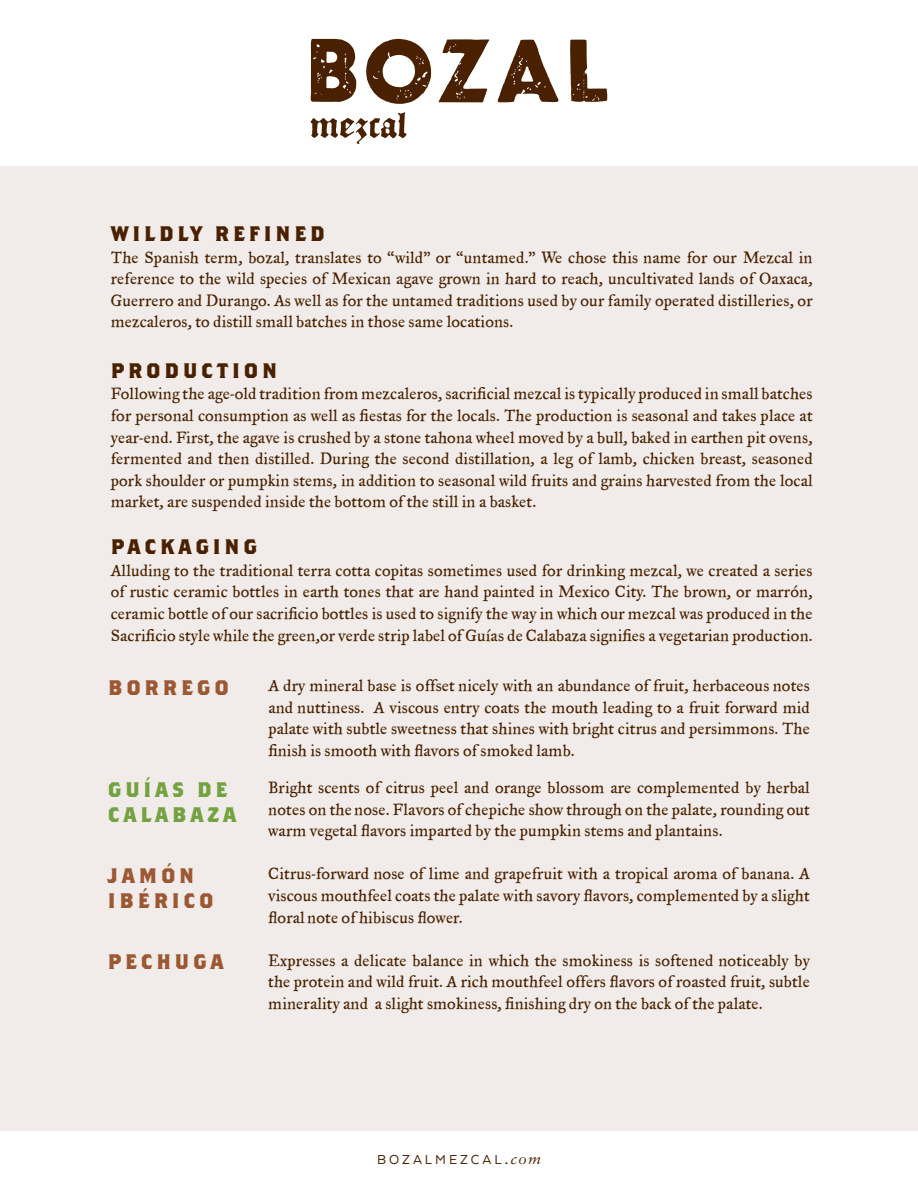
<style>
.page{position:relative;width:918px;height:1188px;background:#fff}
.page>*{position:absolute;margin:0;border:0;box-sizing:border-box;transform-origin:0 0}
.t1{font:700 21px "Brothers";letter-spacing:.18em;color:#4a2100}
.t2{font:700 21px/25.2px "Brothers";letter-spacing:.18em;color:#9c5733}
.t3{font:700 21px/25.2px "Brothers";letter-spacing:.18em;color:#73a241}
.t4{font:18px/21.6px "Historical Fell Type Roman";letter-spacing:.01em;color:#4a2100;text-align:justify}
.t5{font:15px "Texta";letter-spacing:.2em;color:#4a2100}
.s1{font-family:"Sabon";font-style:italic}
</style>
<div class="page">
<div style="left:0;top:166px;width:918px;height:965px;background:#f1ece9"></div>
<svg style="left:311px;top:39px;width:296px;height:65px"></svg>
<svg style="left:311px;top:112px;width:96px;height:32px"></svg>
<p class="t1" style="left:111px;top:221px;width:215px">WILDLY REFINED</p>
<p class="t4" style="left:111px;top:246px;width:703px">The Spanish term, bozal, translates to “wild” or “untamed.” We chose this name for our Mezcal in reference to the wild species of Mexican agave grown in hard to reach, uncultivated lands of Oaxaca, Guerrero and Durango. As well as for the untamed traditions used by our family operated distilleries, or mezcaleros, to distill small batches in those same locations.</p>
<p class="t1" style="left:111px;top:358px;width:168px">PRODUCTION</p>
<p class="t4" style="left:111px;top:383px;width:703px">Following the age-old tradition from mezcaleros, sacrificial mezcal is typically produced in small batches for personal consumption as well as fiestas for the locals. The production is seasonal and takes place at year-end. First, the agave is crushed by a stone tahona wheel moved by a bull, baked in earthen pit ovens, fermented and then distilled. During the second distillation, a leg of lamb, chicken breast, seasoned pork shoulder or pumpkin stems, in addition to seasonal wild fruits and grains harvested from the local market, are suspended inside the bottom of the still in a basket.</p>
<p class="t1" style="left:111px;top:534px;width:148px">PACKAGING</p>
<p class="t4" style="left:111px;top:559px;width:703px">Alluding to the traditional terra cotta copitas sometimes used for drinking mezcal, we created a series of rustic ceramic bottles in earth tones that are hand painted in Mexico City. The brown, or marrón, ceramic bottle of our sacrificio bottles is used to signify the way in which our mezcal was produced in the Sacrificio style while the green,or verde strip label of Guías de Calabaza signifies a vegetarian production.</p>
<p class="t2" style="left:108px;top:674px;width:122px">BORREGO</p>
<p class="t3" style="left:108px;top:776px;width:130px">GUÍAS DE<br>CALABAZA</p>
<p class="t2" style="left:108px;top:862px;width:107px">JAMÓN<br>IBÉRICO</p>
<p class="t2" style="left:108px;top:949px;width:117px">PECHUGA</p>
<p class="t4" style="left:268px;top:675px;width:543px">A dry mineral base is offset nicely with an abundance of fruit, herbaceous notes and nuttiness. A viscous entry coats the mouth leading to a fruit forward mid palate with subtle sweetness that shines with bright citrus and persimmons. The finish is smooth with flavors of smoked lamb.</p>
<p class="t4" style="left:268px;top:777px;width:543px">Bright scents of citrus peel and orange blossom are complemented by herbal notes on the nose. Flavors of chepiche show through on the palate, rounding out warm vegetal flavors imparted by the pumpkin stems and plantains.</p>
<p class="t4" style="left:268px;top:863px;width:543px">Citrus-forward nose of lime and grapefruit with a tropical aroma of banana. A viscous mouthfeel coats the palate with savory flavors, complemented by a slight floral note of hibiscus flower.</p>
<p class="t4" style="left:268px;top:949px;width:543px">Expresses a delicate balance in which the smokiness is softened noticeably by the protein and wild fruit. A rich mouthfeel offers flavors of roasted fruit, subtle minerality and a slight smokiness, finishing dry on the back of the palate.</p>
<p class="t5" style="left:377px;top:1152px;width:165px">BOZALMEZCAL<span class="s1">.com</span></p>
</div>
